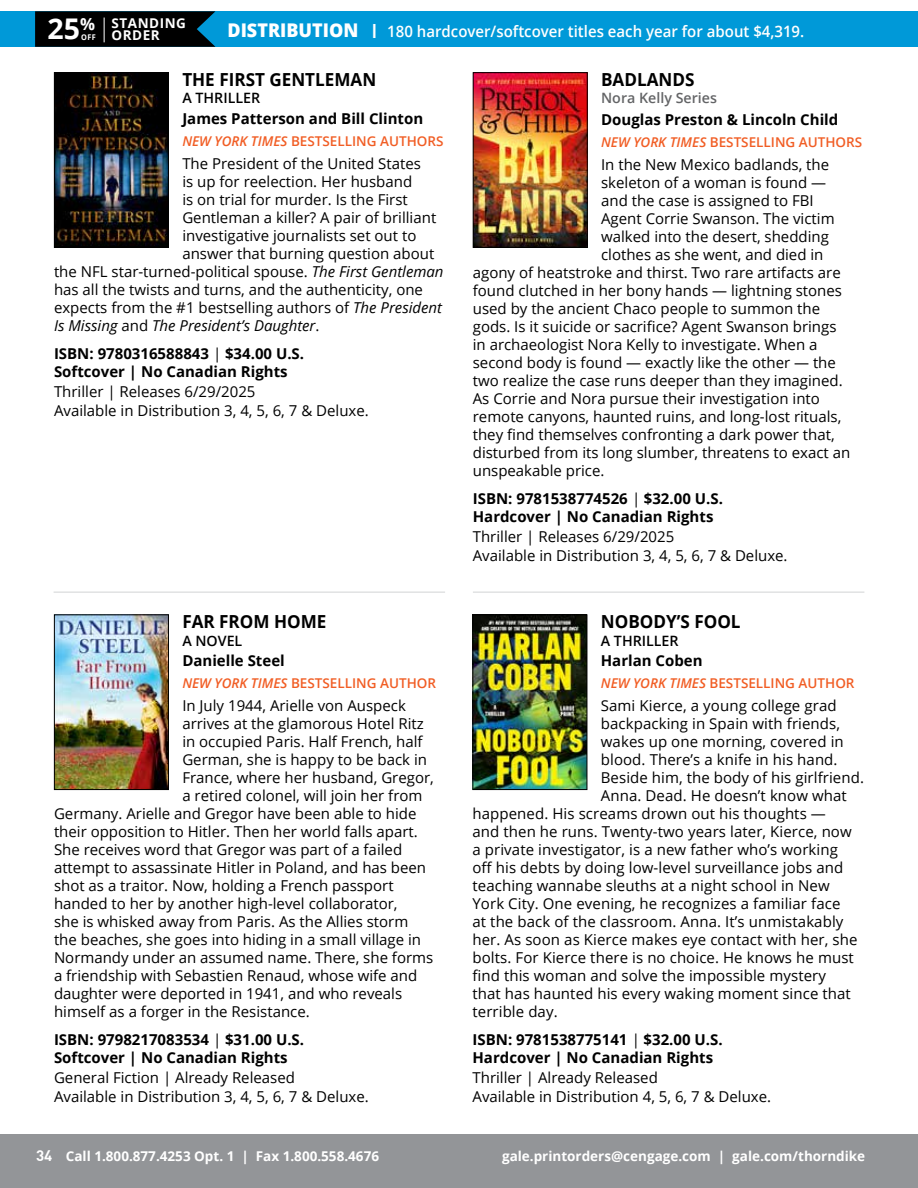
<style>
.page{position:relative;width:918px;height:1188px;background:#fff}
.page>*{position:absolute;margin:0;border:0;box-sizing:border-box;transform-origin:0 0}
.t1{font:700 28.5px "Open Sans";color:#fff}
.t2{font:700 18px "Open Sans";color:#000;scale:.95 1}
.t3{font:600 15.75px "Open Sans";color:#fff;scale:.95 1}
.t4{font:15px/19.5px "Open Sans";color:#000}
.t5{font:700 15px/18px "Open Sans";color:#000}
.t6{font:italic 15px "Open Sans";color:#000}
.t7{font:600 14.25px "Open Sans";color:#000}
.t8{font:600 14.25px "Open Sans";color:#636466}
.t9{font:600 13.5px "Open Sans";color:#f15d24}
.t10{font:700 13.5px "Open Sans";color:#fff}
.t11{font:700 13.5px/12px "Open Sans";letter-spacing:.04em;color:#fff}
.s1{font-weight:800;font-size:18.9px}
.s2{font-size:19.5px}
.s3{font-size:7.8px}
.s4{font-style:italic}
.s5{font-style:normal}
.s6{font-weight:400;font-style:italic}
.s7{font-family:"DIN Offc";font-size:15px}
</style>
<div class="page">
<div style="left:0;top:1134px;width:918px;height:54px;background:#939598"></div>
<div style="left:0;top:11px;width:918px;height:36px;background:#0099d8"></div>
<svg style="left:35px;top:11px;width:180px;height:36px;background:#000a0e"></svg>
<img style="left:474px;top:616px;width:111px;height:172px">
<div style="left:472px;top:614px;width:115px;height:176px;border:1px solid #000"></div>
<img style="left:56px;top:74px;width:111px;height:172px">
<div style="left:54px;top:72px;width:115px;height:176px;border:1px solid #000"></div>
<img style="left:56px;top:616px;width:111px;height:172px">
<div style="left:54px;top:614px;width:115px;height:176px;border:1px solid #000"></div>
<hr style="left:54px;top:592px;width:391px;height:1px;background:#d1d3d4">
<hr style="left:473px;top:592px;width:391px;height:1px;background:#d1d3d4">
<img style="left:475px;top:74px;width:111px;height:172px">
<div style="left:473px;top:72px;width:115px;height:176px;border:1px solid #000"></div>
<h1 class="t1" style="left:47px;top:9px;width:49px">25<sup>%</sup></h1>
<p class="t3" style="left:228px;top:20px;width:609px"><span class="s1">DISTRIBUTION</span> <span class="s2">I</span> 180 hardcover/softcover titles each year for about $4,319.</p>
<p class="t11" style="left:81px;top:17px;width:106px;text-indent:30px">STANDING<br><span class="s3">OFF</span> ORDER</p>
<p class="t2" style="left:182px;top:67px;width:206px">THE FIRST GENTLEMAN</p>
<p class="t7" style="left:182px;top:88px;width:79px">A THRILLER</p>
<p class="t5" style="left:182px;top:109px;width:242px">James Patterson and Bill Clinton</p>
<p class="t9" style="left:182px;top:132px;width:263px"><span class="s4">NEW YORK TIMES</span> BESTSELLING AUTHORS</p>
<p class="t4" style="left:182px;top:153px;width:240px">The President of the United States</p>
<p class="t4" style="left:182px;top:171px;width:231px">is up for reelection. Her husband</p>
<p class="t4" style="left:182px;top:189px;width:227px">is on trial for murder. Is the First</p>
<p class="t4" style="left:182px;top:207px;width:255px">Gentleman a killer? A pair of brilliant</p>
<p class="t4" style="left:182px;top:225px;width:236px">investigative journalists set out to</p>
<p class="t4" style="left:182px;top:243px;width:254px">answer that burning question about</p>
<p class="t4" style="left:54px;top:261px;width:391px">the NFL star-turned-political spouse. <span class="s4">The First Gentleman</span></p>
<p class="t4" style="left:54px;top:279px;width:371px">has all the twists and turns, and the authenticity, one</p>
<p class="t4" style="left:54px;top:297px;width:390px">expects from the #1 bestselling authors of <span class="s4">The President</span></p>
<p class="t6" style="left:54px;top:315px;width:267px">Is Missing <span class="s5">and</span> The President’s Daughter<span class="s5">.</span></p>
<p class="t5" style="left:54px;top:344px;width:252px">ISBN: 9780316588843 <span class="s6">|</span> $34.00 U.S.<br>Softcover | No Canadian Rights</p>
<p class="t4" style="left:54px;top:381px;width:316px">Thriller | Releases 6/29/2025<br>Available in Distribution 3, 4, 5, 6, 7 &amp; Deluxe.</p>
<p class="t2" style="left:182px;top:609px;width:153px">FAR FROM HOME</p>
<p class="t7" style="left:182px;top:631px;width:62px">A NOVEL</p>
<p class="t5" style="left:182px;top:652px;width:104px">Danielle Steel</p>
<p class="t9" style="left:182px;top:674px;width:255px"><span class="s4">NEW YORK TIMES</span> BESTSELLING AUTHOR</p>
<p class="t4" style="left:182px;top:695px;width:225px">In July 1944, Arielle von Auspeck</p>
<p class="t4" style="left:182px;top:713px;width:243px">arrives at the glamorous Hotel Ritz</p>
<p class="t4" style="left:182px;top:731px;width:242px">in occupied Paris. Half French, half</p>
<p class="t4" style="left:182px;top:749px;width:246px">German, she is happy to be back in</p>
<p class="t4" style="left:182px;top:767px;width:253px">France, where her husband, Gregor,</p>
<p class="t4" style="left:182px;top:785px;width:242px">a retired colonel, will join her from</p>
<p class="t4" style="left:54px;top:803px;width:364px">Germany. Arielle and Gregor have been able to hide</p>
<p class="t4" style="left:54px;top:821px;width:365px">their opposition to Hitler. Then her world falls apart.</p>
<p class="t4" style="left:54px;top:839px;width:350px">She receives word that Gregor was part of a failed</p>
<p class="t4" style="left:54px;top:857px;width:374px">attempt to assassinate Hitler in Poland, and has been</p>
<p class="t4" style="left:54px;top:875px;width:341px">shot as a traitor. Now, holding a French passport</p>
<p class="t4" style="left:54px;top:893px;width:345px">handed to her by another high-level collaborator,</p>
<p class="t4" style="left:54px;top:911px;width:356px">she is whisked away from Paris. As the Allies storm</p>
<p class="t4" style="left:54px;top:929px;width:369px">the beaches, she goes into hiding in a small village in</p>
<p class="t4" style="left:54px;top:947px;width:381px">Normandy under an assumed name. There, she forms</p>
<p class="t4" style="left:54px;top:965px;width:365px">a friendship with Sebastien Renaud, whose wife and</p>
<p class="t4" style="left:54px;top:983px;width:350px">daughter were deported in 1941, and who reveals</p>
<p class="t4" style="left:54px;top:1001px;width:257px">himself as a forger in the Resistance.</p>
<p class="t5" style="left:54px;top:1030px;width:252px">ISBN: 9798217083534 <span class="s6">|</span> $31.00 U.S.<br>Softcover | No Canadian Rights</p>
<p class="t4" style="left:54px;top:1067px;width:316px">General Fiction | Already Released<br>Available in Distribution 3, 4, 5, 6, 7 &amp; Deluxe.</p>
<p class="t2" style="left:601px;top:67px;width:100px">BADLANDS</p>
<p class="t8" style="left:601px;top:88px;width:117px">Nora Kelly Series</p>
<p class="t5" style="left:601px;top:110px;width:239px">Douglas Preston &amp; Lincoln Child</p>
<p class="t9" style="left:601px;top:133px;width:263px"><span class="s4">NEW YORK TIMES</span> BESTSELLING AUTHORS</p>
<p class="t4" style="left:601px;top:154px;width:230px">In the New Mexico badlands, the</p>
<p class="t4" style="left:601px;top:172px;width:227px">skeleton of a woman is found —</p>
<p class="t4" style="left:601px;top:190px;width:214px">and the case is assigned to FBI</p>
<p class="t4" style="left:601px;top:208px;width:235px">Agent Corrie Swanson. The victim</p>
<p class="t4" style="left:601px;top:226px;width:229px">walked into the desert, shedding</p>
<p class="t4" style="left:601px;top:244px;width:224px">clothes as she went, and died in</p>
<p class="t4" style="left:473px;top:262px;width:369px">agony of heatstroke and thirst. Two rare artifacts are</p>
<p class="t4" style="left:473px;top:280px;width:371px">found clutched in her bony hands — lightning stones</p>
<p class="t4" style="left:473px;top:298px;width:349px">used by the ancient Chaco people to summon the</p>
<p class="t4" style="left:473px;top:316px;width:365px">gods. Is it suicide or sacrifice? Agent Swanson brings</p>
<p class="t4" style="left:473px;top:334px;width:346px">in archaeologist Nora Kelly to investigate. When a</p>
<p class="t4" style="left:473px;top:352px;width:365px">second body is found — exactly like the other — the</p>
<p class="t4" style="left:473px;top:370px;width:371px">two realize the case runs deeper than they imagined.</p>
<p class="t4" style="left:473px;top:388px;width:349px">As Corrie and Nora pursue their investigation into</p>
<p class="t4" style="left:473px;top:406px;width:370px">remote canyons, haunted ruins, and long-lost rituals,</p>
<p class="t4" style="left:473px;top:424px;width:363px">they find themselves confronting a dark power that,</p>
<p class="t4" style="left:473px;top:442px;width:379px">disturbed from its long slumber, threatens to exact an</p>
<p class="t4" style="left:473px;top:460px;width:133px">unspeakable price.</p>
<p class="t5" style="left:473px;top:489px;width:252px">ISBN: 9781538774526 <span class="s6">|</span> $32.00 U.S.<br>Hardcover | No Canadian Rights</p>
<p class="t4" style="left:473px;top:526px;width:316px">Thriller | Releases 6/29/2025<br>Available in Distribution 3, 4, 5, 6, 7 &amp; Deluxe.</p>
<p class="t2" style="left:601px;top:609px;width:149px">NOBODY’S FOOL</p>
<p class="t7" style="left:601px;top:631px;width:79px">A THRILLER</p>
<p class="t5" style="left:601px;top:652px;width:103px">Harlan Coben</p>
<p class="t9" style="left:601px;top:674px;width:255px"><span class="s4">NEW YORK TIMES</span> BESTSELLING AUTHOR</p>
<p class="t4" style="left:601px;top:695px;width:237px">Sami Kierce, a young college grad</p>
<p class="t4" style="left:601px;top:713px;width:241px">backpacking in Spain with friends,</p>
<p class="t4" style="left:601px;top:731px;width:244px">wakes up one morning, covered in</p>
<p class="t4" style="left:601px;top:749px;width:238px">blood. There’s a knife in his hand.</p>
<p class="t4" style="left:601px;top:767px;width:265px">Beside him, the body of his girlfriend.</p>
<p class="t4" style="left:601px;top:785px;width:248px">Anna. Dead. He doesn’t know what</p>
<p class="t4" style="left:473px;top:803px;width:355px">happened. His screams drown out his thoughts —</p>
<p class="t4" style="left:473px;top:821px;width:381px">and then he runs. Twenty-two years later, Kierce, now</p>
<p class="t4" style="left:473px;top:839px;width:367px">a private investigator, is a new father who’s working</p>
<p class="t4" style="left:473px;top:857px;width:372px">off his debts by doing low-level surveillance jobs and</p>
<p class="t4" style="left:473px;top:875px;width:359px">teaching wannabe sleuths at a night school in New</p>
<p class="t4" style="left:473px;top:893px;width:369px">York City. One evening, he recognizes a familiar face</p>
<p class="t4" style="left:473px;top:911px;width:372px">at the back of the classroom. Anna. It’s unmistakably</p>
<p class="t4" style="left:473px;top:929px;width:387px">her. As soon as Kierce makes eye contact with her, she</p>
<p class="t4" style="left:473px;top:947px;width:383px">bolts. For Kierce there is no choice. He knows he must</p>
<p class="t4" style="left:473px;top:965px;width:355px">find this woman and solve the impossible mystery</p>
<p class="t4" style="left:473px;top:983px;width:380px">that has haunted his every waking moment since that</p>
<p class="t4" style="left:473px;top:1001px;width:87px">terrible day.</p>
<p class="t5" style="left:473px;top:1030px;width:252px">ISBN: 9781538775141 <span class="s6">|</span> $32.00 U.S.<br>Hardcover | No Canadian Rights</p>
<p class="t4" style="left:473px;top:1067px;width:300px">Thriller | Already Released<br>Available in Distribution 4, 5, 6, 7 &amp; Deluxe.</p>
<p class="t10" style="left:36px;top:1146px;width:344px"><span class="s7">34</span> Call 1.800.877.4253 Opt. 1 | Fax 1.800.558.4676</p>
<p class="t10" style="left:502px;top:1146px;width:365px">gale.printorders@cengage.com | gale.com/thorndike</p>
</div>
